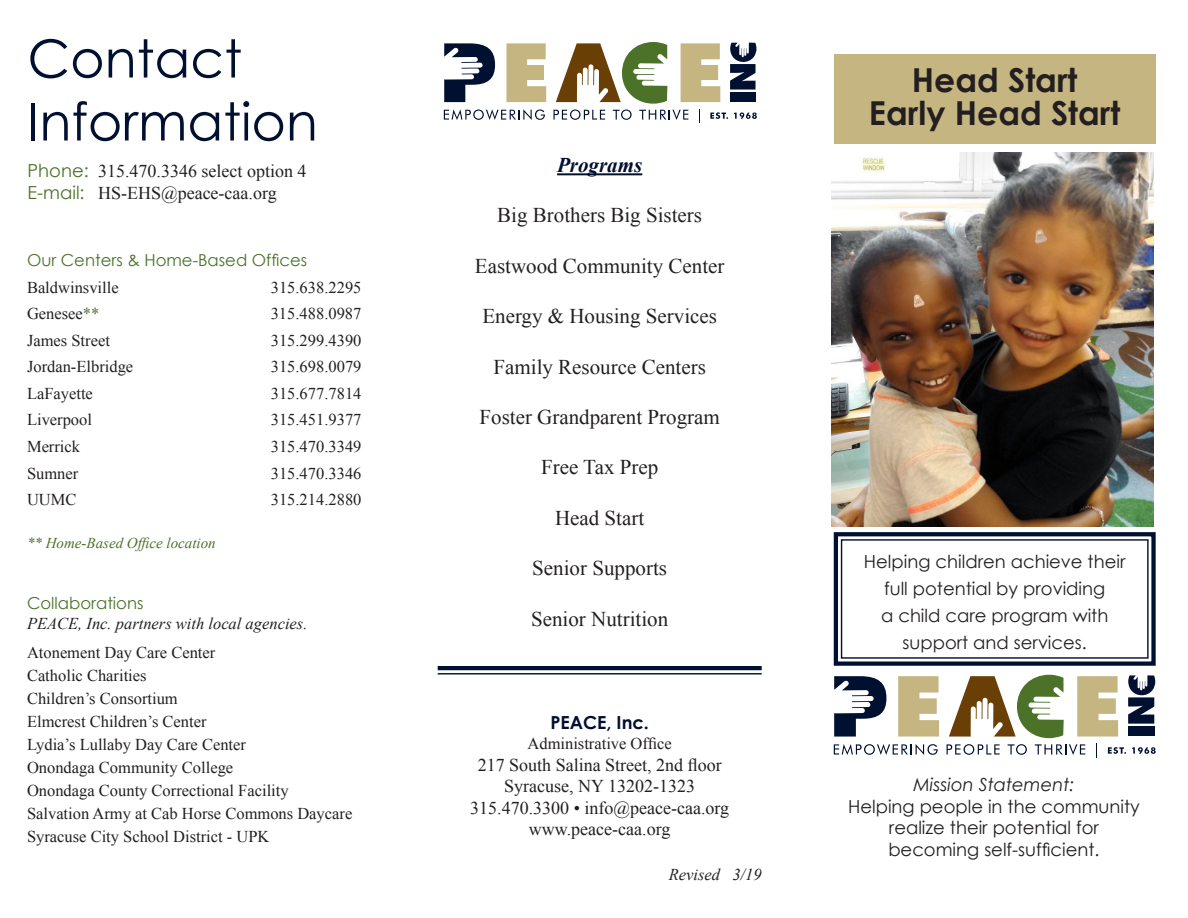
<style>
.page{position:relative;width:1188px;height:918px;background:#fff}
.page>*{position:absolute;margin:0;border:0;box-sizing:border-box;transform-origin:0 0}
.t1{font:52.5px "Century Gothic";color:#001030}
.t2{font:700 33px "Century Gothic";color:#231f20}
.t3{font:21px "Times New Roman";color:#231f20}
.t4{font:italic 700 21px "Times New Roman";color:#001030}
.t5{font:18px/27px "Century Gothic";color:#231f20;text-align:center}
.t6{font:18px "Times New Roman";color:#231f20}
.t7{font:italic 18px "Century Gothic";color:#231f20}
.t8{font:700 18px "Century Gothic";color:#001030}
.t9{font:16.5px "Times New Roman";color:#231f20}
.t10{font:italic 16.5px "Times New Roman";color:#231f20}
.t11{font:16.5px "Century Gothic";color:#4c722a}
.t12{font:italic 15px "Times New Roman";color:#4c722a}
.s1{font-family:"Century Gothic";color:#4c722a}
.s2{color:#4c722a}
</style>
<div class="page">
<svg style="left:834px;top:744px;width:104px;height:11px"></svg>
<svg style="left:947px;top:744px;width:53px;height:11px"></svg>
<svg style="left:1008px;top:744px;width:19px;height:11px"></svg>
<svg style="left:1035px;top:744px;width:50px;height:11px"></svg>
<svg style="left:1096px;top:744px;width:1px;height:14px"></svg>
<svg style="left:1108px;top:747px;width:18px;height:7px"></svg>
<svg style="left:1132px;top:747px;width:24px;height:7px"></svg>
<svg style="left:898px;top:676px;width:41px;height:61px;background:#cbbe90"></svg>
<svg style="left:1077px;top:676px;width:41px;height:61px;background:#cbbe90"></svg>
<svg style="left:834px;top:676px;width:52px;height:61px"></svg>
<svg style="left:949px;top:675px;width:115px;height:63px"></svg>
<div style="left:1128px;top:727px;width:26px;height:9px;background:#001030"></div>
<svg style="left:1128px;top:675px;width:27px;height:49px"></svg>
<div style="left:834px;top:54px;width:322px;height:90px;background:#c4b581"></div>
<svg style="left:833px;top:532px;width:323px;height:134px"></svg>
<div style="left:841px;top:539px;width:308px;height:120px;border:1px solid #001030"></div>
<svg style="left:444px;top:109px;width:101px;height:11px"></svg>
<svg style="left:553px;top:110px;width:52px;height:10px"></svg>
<svg style="left:613px;top:110px;width:19px;height:10px"></svg>
<svg style="left:639px;top:110px;width:49px;height:10px"></svg>
<svg style="left:699px;top:109px;width:1px;height:14px"></svg>
<svg style="left:710px;top:112px;width:18px;height:7px"></svg>
<svg style="left:734px;top:112px;width:23px;height:7px"></svg>
<svg style="left:506px;top:43px;width:40px;height:59px;background:#cbbe90"></svg>
<svg style="left:681px;top:43px;width:39px;height:59px;background:#cabd8f"></svg>
<svg style="left:444px;top:43px;width:51px;height:59px"></svg>
<svg style="left:556px;top:42px;width:111px;height:62px"></svg>
<div style="left:730px;top:92px;width:26px;height:10px;background:#001030"></div>
<svg style="left:730px;top:43px;width:26px;height:47px"></svg>
<hr style="left:557px;top:173px;width:85px;height:2px;background:#001030">
<hr style="left:438px;top:666px;width:324px;height:4px;background:#001030">
<hr style="left:438px;top:673px;width:324px;height:2px;background:#001030">
<img style="left:832px;top:152px;width:322px;height:374px">
<p class="t1" style="left:28px;top:22px;width:216px">Contact</p>
<p class="t1" style="left:28px;top:85px;width:292px">Information</p>
<p class="t6" style="left:28px;top:159px;width:280px"><span class="s1">Phone:</span> 315.470.3346 select option 4</p>
<p class="t6" style="left:28px;top:181px;width:251px"><span class="s1">E-mail:</span> HS-EHS@peace-caa.org</p>
<p class="t11" style="left:27px;top:249px;width:282px">Our Centers &amp; Home-Based Offices</p>
<p class="t9" style="left:27px;top:276px;width:93px">Baldwinsville</p>
<p class="t9" style="left:271px;top:276px;width:92px">315.638.2295</p>
<p class="t9" style="left:27px;top:303px;width:74px">Genesee<span class="s2">**</span></p>
<p class="t9" style="left:271px;top:303px;width:92px">315.488.0987</p>
<p class="t9" style="left:27px;top:329px;width:84px">James Street</p>
<p class="t9" style="left:271px;top:329px;width:92px">315.299.4390</p>
<p class="t9" style="left:27px;top:356px;width:108px">Jordan-Elbridge</p>
<p class="t9" style="left:271px;top:356px;width:92px">315.698.0079</p>
<p class="t9" style="left:27px;top:382px;width:67px">LaFayette</p>
<p class="t9" style="left:271px;top:382px;width:92px">315.677.7814</p>
<p class="t9" style="left:27px;top:409px;width:67px">Liverpool</p>
<p class="t9" style="left:271px;top:409px;width:92px">315.451.9377</p>
<p class="t9" style="left:27px;top:435px;width:55px">Merrick</p>
<p class="t9" style="left:271px;top:435px;width:92px">315.470.3349</p>
<p class="t9" style="left:27px;top:462px;width:53px">Sumner</p>
<p class="t9" style="left:271px;top:462px;width:92px">315.470.3346</p>
<p class="t9" style="left:27px;top:489px;width:51px">UUMC</p>
<p class="t9" style="left:271px;top:489px;width:92px">315.214.2880</p>
<p class="t12" style="left:27px;top:533px;width:190px">** Home-Based Office location</p>
<p class="t11" style="left:27px;top:592px;width:118px">Collaborations</p>
<p class="t10" style="left:27px;top:612px;width:282px">PEACE, Inc. partners with local agencies.</p>
<p class="t9" style="left:27px;top:641px;width:190px">Atonement Day Care Center</p>
<p class="t9" style="left:27px;top:664px;width:121px">Catholic Charities</p>
<p class="t9" style="left:27px;top:687px;width:152px">Children’s Consortium</p>
<p class="t9" style="left:27px;top:710px;width:181px">Elmcrest Children’s Center</p>
<p class="t9" style="left:27px;top:733px;width:221px">Lydia’s Lullaby Day Care Center</p>
<p class="t9" style="left:27px;top:756px;width:208px">Onondaga Community College</p>
<p class="t9" style="left:27px;top:779px;width:263px">Onondaga County Correctional Facility</p>
<p class="t9" style="left:27px;top:802px;width:327px">Salvation Army at Cab Horse Commons Daycare</p>
<p class="t9" style="left:27px;top:825px;width:244px">Syracuse City School District - UPK</p>
<p class="t4" style="left:557px;top:150px;width:87px">Programs</p>
<p class="t3" style="left:497px;top:201px;width:206px">Big Brothers Big Sisters</p>
<p class="t3" style="left:475px;top:252px;width:251px">Eastwood Community Center</p>
<p class="t3" style="left:482px;top:302px;width:236px">Energy &amp; Housing Services</p>
<p class="t3" style="left:494px;top:353px;width:214px">Family Resource Centers</p>
<p class="t3" style="left:480px;top:403px;width:242px">Foster Grandparent Program</p>
<p class="t3" style="left:541px;top:453px;width:119px">Free Tax Prep</p>
<p class="t3" style="left:555px;top:504px;width:91px">Head Start</p>
<p class="t3" style="left:532px;top:554px;width:136px">Senior Supports</p>
<p class="t3" style="left:531px;top:605px;width:139px">Senior Nutrition</p>
<p class="t8" style="left:550px;top:709px;width:100px">PEACE, Inc.</p>
<p class="t9" style="left:528px;top:732px;width:146px">Administrative Office</p>
<p class="t6" style="left:478px;top:752px;width:246px">217 South Salina Street, 2nd floor</p>
<p class="t6" style="left:504px;top:774px;width:192px">Syracuse, NY 13202-1323</p>
<p class="t6" style="left:470px;top:796px;width:260px">315.470.3300 • info@peace-caa.org</p>
<p class="t6" style="left:529px;top:817px;width:143px">www.peace-caa.org</p>
<p class="t10" style="left:669px;top:863px;width:95px">Revised 3/19</p>
<p class="t2" style="left:912px;top:55px;width:167px">Head Start</p>
<p class="t2" style="left:869px;top:88px;width:253px">Early Head Start</p>
<p class="t5" style="left:864px;top:547px;width:263px">Helping children achieve their full potential by providing<br>a child care program with support and services.</p>
<p class="t7" style="left:913px;top:772px;width:163px">Mission Statement:</p>
<p class="t5" style="left:848px;top:795px;width:293px;line-height:21.6px">Helping people in the community realize their potential for</p>
<p class="t5" style="left:888px;top:836px;width:213px">becoming self-sufficient.</p>
</div>
